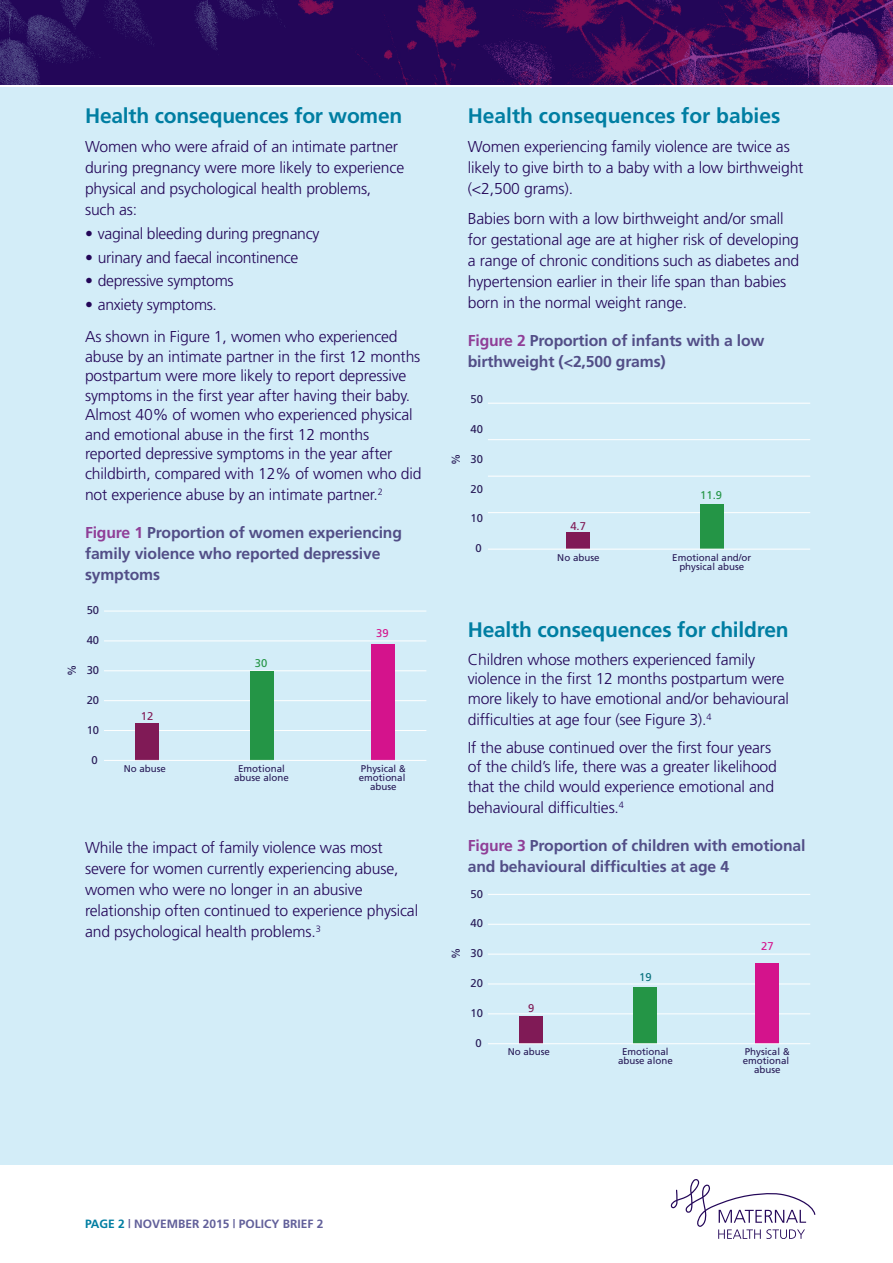
<style>
.page{position:relative;width:893px;height:1263px;background:#fff}
.page>*{position:absolute;margin:0;border:0;box-sizing:border-box;transform-origin:0 0}
.ANSWERS{font:700 21px "Frutiger";letter-spacing:-.01em;color:#007ea2}
.ANSWERS-2{font:300 15.75px/21px "Frutiger";letter-spacing:-.01em;color:#230658}
.ANSWERS-3{font:700 15.75px/21px "Frutiger";letter-spacing:-.01em;color:#524e87}
.questions{font:700 12px "Frutiger";color:#62609a}
.t1{font:11.25px "Frutiger";color:#271a57}
.t2{font:11.25px "Frutiger";color:#801a56}
.t3{font:11.25px "Frutiger";color:#249546}
.t4{font:11.25px "Frutiger";color:#d4138c}
.t5{font:11.25px "Frutiger";color:#08717d}
.t6{font:9.75px/9px "Frutiger";color:#271a57;text-align:center}
.s1{color:#8f3e97}
.s2{color:#007ea2}
</style>
<div class="page">
<div style="left:0;top:88px;width:893px;height:1077px;background:#d3edf8"></div>
<img style="left:0;top:0;width:893px;height:85px">
<svg style="left:671px;top:1179px;width:144px;height:60px"></svg>
<hr style="left:104px;top:730px;width:322px;height:1px;background:#fff">
<hr style="left:104px;top:700px;width:322px;height:1px;background:#fff">
<hr style="left:104px;top:670px;width:322px;height:1px;background:#fff">
<hr style="left:104px;top:640px;width:322px;height:1px;background:#fff">
<hr style="left:104px;top:611px;width:322px;height:1px;background:#fff">
<div style="left:135px;top:723px;width:24px;height:37px;background:#801a56"></div>
<div style="left:250px;top:671px;width:23px;height:89px;background:#249546"></div>
<div style="left:372px;top:644px;width:23px;height:116px;background:#d4138c"></div>
<hr style="left:104px;top:760px;width:322px;height:1px;background:#fff">
<hr style="left:488px;top:403px;width:322px;height:1px;background:#fff">
<hr style="left:488px;top:439px;width:322px;height:1px;background:#fff">
<hr style="left:488px;top:476px;width:322px;height:1px;background:#fff">
<hr style="left:488px;top:512px;width:322px;height:1px;background:#fff">
<div style="left:566px;top:533px;width:23px;height:16px;background:#801a56"></div>
<div style="left:700px;top:505px;width:23px;height:44px;background:#249546"></div>
<hr style="left:488px;top:549px;width:322px;height:1px;background:#fff">
<hr style="left:488px;top:1013px;width:322px;height:1px;background:#fff">
<hr style="left:488px;top:984px;width:322px;height:1px;background:#fff">
<hr style="left:488px;top:954px;width:322px;height:1px;background:#fff">
<hr style="left:488px;top:924px;width:322px;height:1px;background:#fff">
<hr style="left:488px;top:894px;width:322px;height:1px;background:#fff">
<div style="left:519px;top:1016px;width:23px;height:28px;background:#801a56"></div>
<div style="left:634px;top:987px;width:23px;height:57px;background:#249546"></div>
<div style="left:756px;top:963px;width:23px;height:81px;background:#d4138c"></div>
<hr style="left:488px;top:1043px;width:322px;height:1px;background:#fff">
<p class="t1" style="left:65px;top:676px;width:13px;rotate:-90deg">%</p>
<p class="ANSWERS" style="left:85px;top:103px;width:319px">Health consequences for women</p>
<p class="ANSWERS-2" style="left:85px;top:136px;width:321px">Women who were afraid of an intimate partner during pregnancy were more likely to experience physical and psychological health problems, such as:</p>
<p class="ANSWERS-2" style="left:85px;top:223px;width:236px">• vaginal bleeding during pregnancy</p>
<p class="ANSWERS-2" style="left:85px;top:247px;width:215px">• urinary and faecal incontinence</p>
<p class="ANSWERS-2" style="left:85px;top:270px;width:150px">• depressive symptoms</p>
<p class="ANSWERS-2" style="left:85px;top:294px;width:133px">• anxiety symptoms.</p>
<p class="ANSWERS-2" style="left:85px;top:327px;width:338px;line-height:19.5px">As shown in Figure 1, women who experienced abuse by an intimate partner in the first 12 months postpartum were more likely to report depressive symptoms in the first year after having their baby.<br>Almost 40% of women who experienced physical and emotional abuse in the first 12 months reported depressive symptoms in the year after childbirth, compared with 12% of women who did</p>
<p class="ANSWERS-2" style="left:85px;top:484px;width:299px">not experience abuse by an intimate partner.<sup>2</sup></p>
<p class="ANSWERS-3" style="left:85px;top:522px;width:318px"><span class="s1">Figure 1</span> Proportion of women experiencing family violence who reported depressive symptoms</p>
<p class="t1" style="left:87px;top:604px;width:14px">50</p>
<p class="t1" style="left:87px;top:633px;width:14px">40</p>
<p class="t1" style="left:87px;top:663px;width:14px">30</p>
<p class="t1" style="left:87px;top:693px;width:14px">20</p>
<p class="t1" style="left:87px;top:723px;width:14px">10</p>
<p class="t1" style="left:91px;top:753px;width:8px">0</p>
<p class="t2" style="left:141px;top:709px;width:14px">12</p>
<p class="t3" style="left:255px;top:656px;width:14px">30</p>
<p class="t4" style="left:376px;top:626px;width:14px">39</p>
<p class="t6" style="left:124px;top:764px;width:44px">No abuse</p>
<p class="t6" style="left:234px;top:764px;width:56px">Emotional abuse alone</p>
<p class="t6" style="left:359px;top:764px;width:49px">Physical &amp; emotional abuse</p>
<p class="ANSWERS-2" style="left:85px;top:837px;width:335px">While the impact of family violence was most severe for women currently experiencing abuse, women who were no longer in an abusive relationship often continued to experience physical and psychological health problems.<sup>3</sup></p>
<p class="ANSWERS" style="left:468px;top:103px;width:314px">Health consequences for babies</p>
<p class="ANSWERS-2" style="left:468px;top:136px;width:337px">Women experiencing family violence are twice as likely to give birth to a baby with a low birthweight (&lt;2,500 grams).</p>
<p class="ANSWERS-2" style="left:468px;top:208px;width:333px">Babies born with a low birthweight and/or small for gestational age are at higher risk of developing a range of chronic conditions such as diabetes and hypertension earlier in their life span than babies born in the normal weight range.</p>
<p class="ANSWERS-3" style="left:468px;top:330px;width:298px"><span class="s1">Figure 2</span> Proportion of infants with a low birthweight (&lt;2,500 grams)</p>
<p class="t1" style="left:471px;top:392px;width:14px">50</p>
<p class="t1" style="left:449px;top:465px;width:13px;rotate:-90deg">%</p>
<p class="t1" style="left:471px;top:422px;width:14px">40</p>
<p class="t1" style="left:471px;top:452px;width:14px">30</p>
<p class="t1" style="left:471px;top:482px;width:14px">20</p>
<p class="t1" style="left:471px;top:512px;width:14px">10</p>
<p class="t1" style="left:475px;top:542px;width:8px">0</p>
<p class="t2" style="left:570px;top:519px;width:17px">4.7</p>
<p class="t3" style="left:700px;top:488px;width:23px">11.9</p>
<p class="t6" style="left:557px;top:552px;width:44px">No abuse</p>
<p class="t6" style="left:672px;top:552px;width:81px">Emotional and/or physical abuse</p>
<p class="ANSWERS" style="left:468px;top:617px;width:322px">Health consequences for children</p>
<p class="ANSWERS-2" style="left:468px;top:649px;width:323px;line-height:19.5px">Children whose mothers experienced family violence in the first 12 months postpartum were more likely to have emotional and/or behavioural</p>
<p class="ANSWERS-2" style="left:468px;top:709px;width:245px">difficulties at age four (see Figure 3).<sup>4</sup></p>
<p class="ANSWERS-2" style="left:468px;top:737px;width:311px;line-height:19.5px">If the abuse continued over the first four years of the child’s life, there was a greater likelihood that the child would experience emotional and</p>
<p class="ANSWERS-2" style="left:468px;top:797px;width:158px">behavioural difficulties.<sup>4</sup></p>
<p class="ANSWERS-3" style="left:468px;top:835px;width:339px"><span class="s1">Figure 3</span> Proportion of children with emotional and behavioural difficulties at age 4</p>
<p class="t1" style="left:471px;top:887px;width:14px">50</p>
<p class="t1" style="left:449px;top:959px;width:13px;rotate:-90deg">%</p>
<p class="t1" style="left:471px;top:917px;width:14px">40</p>
<p class="t1" style="left:471px;top:947px;width:14px">30</p>
<p class="t1" style="left:471px;top:977px;width:14px">20</p>
<p class="t1" style="left:471px;top:1006px;width:14px">10</p>
<p class="t1" style="left:475px;top:1036px;width:8px">0</p>
<p class="t2" style="left:528px;top:1001px;width:8px">9</p>
<p class="t5" style="left:639px;top:971px;width:14px">19</p>
<p class="t4" style="left:761px;top:939px;width:14px">27</p>
<p class="t6" style="left:508px;top:1047px;width:44px">No abuse</p>
<p class="t6" style="left:618px;top:1047px;width:56px">Emotional abuse alone</p>
<p class="t6" style="left:743px;top:1047px;width:49px">Physical &amp; emotional abuse</p>
<p class="questions" style="left:85px;top:1217px;width:240px"><span class="s2">PAGE 2</span> | NOVEMBER 2015 | POLICY BRIEF 2</p>
</div>
